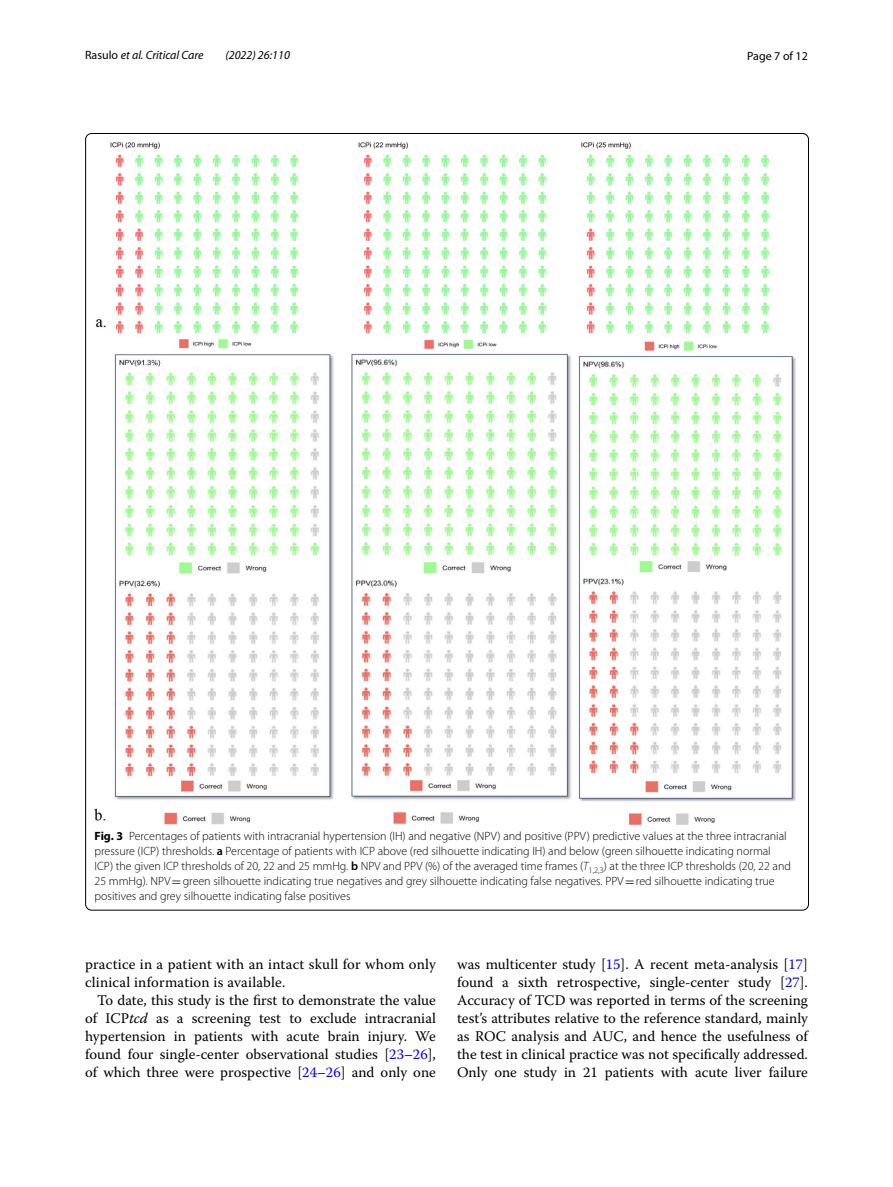
<style>
.page{position:relative;width:893px;height:1187px;background:#fff}
.page>*{position:absolute;margin:0;border:0;box-sizing:border-box;transform-origin:0 0}
.t1{font:14.7px/18px "Warnock Pro";letter-spacing:.005em;color:#000;text-align:justify}
.t2{font:300 12px/15px "Myriad Pro";color:#000}
.t3{font:italic 12px "Myriad Pro";color:#000}
.t4{font:12px "Myriad Pro";color:#000}
.s1{font-style:normal}
.s2{font-weight:700}
.s3{font-weight:600}
.s4{font-style:italic}
.s5{font-family:"MTSY";font-weight:400}
.s6{color:#00f}
</style>
<div class="page">
<img style="left:94px;top:142px;width:702px;height:682px">
<p class="t3" style="left:85px;top:48px;width:120px"><span class="s1">Rasulo</span> et al. Critical Care</p>
<p class="t3" style="left:225px;top:48px;width:66px">(2022) 26:110</p>
<p class="t4" style="left:747px;top:48px;width:62px">Page 7 of 12</p>
<p class="t2" style="left:95px;top:828px;width:698px"><span class="s2">Fig. 3</span> Percentages of patients with intracranial hypertension (IH) and negative (NPV) and positive (PPV) predictive values at the three intracranial pressure (ICP) thresholds. <span class="s3">a</span> Percentage of patients with ICP above (red silhouette indicating IH) and below (green silhouette indicating normal ICP) the given ICP thresholds of 20, 22 and 25 mmHg. <span class="s3">b</span> NPV and PPV (%) of the averaged time frames (<span class="s4">T</span><sub>1,2,3</sub>) at the three ICP thresholds (20, 22 and 25 mmHg). NPV<span class="s5">=</span>green silhouette indicating true negatives and grey silhouette indicating false negatives. PPV<span class="s5">=</span>red silhouette indicating true positives and grey silhouette indicating false positives</p>
<p class="t1" style="left:85px;top:954px;width:352px">practice in a patient with an intact skull for whom only clinical information is available.</p>
<p class="t1" style="left:85px;top:990px;width:352px;text-indent:12px">To date, this study is the first to demonstrate the value of ICP<span class="s4">tcd</span> as a screening test to exclude intracranial hypertension in patients with acute brain injury. We found four single-center observational studies [<span class="s6">23</span>–<span class="s6">26</span>], of which three were prospective [<span class="s6">24</span>–<span class="s6">26</span>] and only one</p>
<p class="t1" style="left:457px;top:954px;width:352px">was multicenter study [<span class="s6">15</span>]. A recent meta-analysis [<span class="s6">17</span>] found a sixth retrospective, single-center study [<span class="s6">27</span>].<br>Accuracy of TCD was reported in terms of the screening test’s attributes relative to the reference standard, mainly as ROC analysis and AUC, and hence the usefulness of the test in clinical practice was not specifically addressed.<br>Only one study in 21 patients with acute liver failure</p>
</div>
